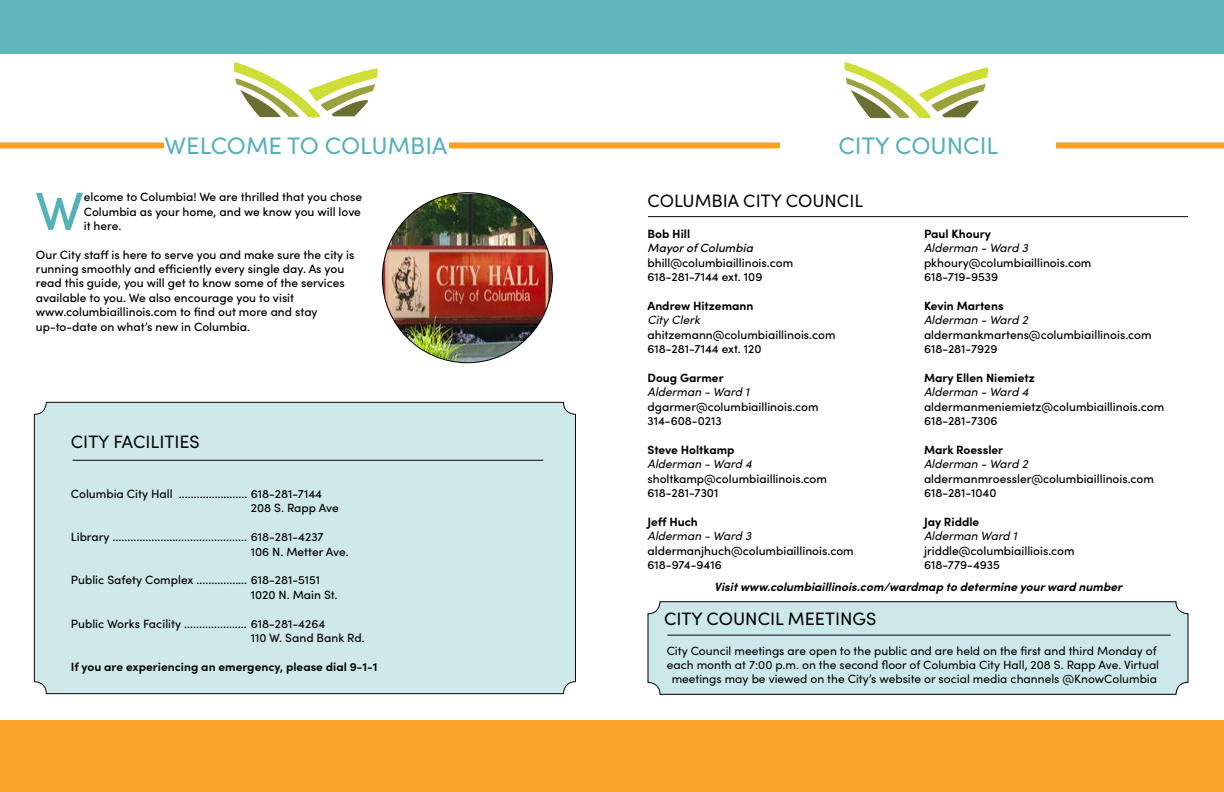
<style>
.page{position:relative;width:1224px;height:792px;background:#fff}
.page>*{position:absolute;margin:0;border:0;box-sizing:border-box;transform-origin:0 0}
.t1{font:500 53.8px "Sofia Pro";color:#56b1b9}
.t2{font:24px "Sofia Pro";color:#56b1b9}
.t3{font:18px "Sofia Pro";color:#000}
.t4{font:500 12px/14.4px "Sofia Pro";color:#000}
.t5{font:12px/14.4px "Sofia Pro";color:#000;text-align:center}
.t6{font:700 12px "Sofia Pro";color:#000}
.t7{font:italic 12px "Sofia Pro";color:#000}
.t8{font:italic 700 12px "Sofia Pro";color:#000}
.t9{font:italic 500 12px "Sofia Pro";color:#000}
</style>
<div class="page">
<svg style="left:233px;top:62px;width:145px;height:56px"></svg>
<svg style="left:844px;top:62px;width:145px;height:56px"></svg>
<div style="left:0;top:0;width:1224px;height:54px;background:#60b5bd"></div>
<div style="left:0;top:720px;width:1224px;height:72px;background:#f9a32a"></div>
<div style="left:34px;top:402px;width:541px;height:292px;background:#cce8ea;border-radius:12px"></div>
<div style="left:34px;top:402px;width:542px;height:292px;border:1px solid #000;border-radius:12px"></div>
<img style="left:382px;top:194px;width:170px;height:169px">
<hr style="left:648px;top:216px;width:540px;height:1px;background:#000">
<div style="left:648px;top:602px;width:540px;height:92px;background:#cce8ea;border-radius:12px"></div>
<div style="left:648px;top:601px;width:540px;height:94px;border:1px solid #000;border-radius:12px"></div>
<hr style="left:667px;top:635px;width:504px;height:1px;background:#000">
<hr style="left:73px;top:460px;width:470px;height:1px;background:#000">
<div style="left:0;top:142px;width:1224px;height:6px;background:#f9a023"></div>
<div style="left:165px;top:125px;width:284px;height:41px;background:#fff"></div>
<div style="left:780px;top:125px;width:276px;height:41px;background:#fff"></div>
<h2 class="t2" style="left:165px;top:128px;width:284px">WELCOME TO COLUMBIA</h2>
<h2 class="t2" style="left:838px;top:128px;width:161px">CITY COUNCIL</h2>
<h1 class="t1" style="left:35px;top:171px;width:50px">W</h1>
<p class="t4" style="left:84px;top:189px;width:280px;text-align:justify">elcome to Columbia! We are thrilled that you chose Columbia as your home, and we know you will love it here.</p>
<p class="t4" style="left:36px;top:247px;width:320px">Our City staff is here to serve you and make sure the city is running smoothly and efficiently every single day. As you read this guide, you will get to know some of the services available to you. We also encourage you to visit www.columbiaillinois.com to find out more and stay up-to-date on what’s new in Columbia.</p>
<h3 class="t3" style="left:71px;top:428px;width:130px">CITY FACILITIES</h3>
<p class="t4" style="left:251px;top:486px;width:90px;text-indent:-180px">Columbia City Hall ....................... 618-281-7144<br>208 S. Rapp Ave</p>
<p class="t4" style="left:251px;top:529px;width:99px;text-indent:-180px">Library ............................................. 618-281-4237<br>106 N. Metter Ave.</p>
<p class="t4" style="left:251px;top:572px;width:88px;text-indent:-180px">Public Safety Complex ................. 618-281-5151<br>1020 N. Main St.</p>
<p class="t4" style="left:251px;top:615px;width:115px;text-indent:-180px">Public Works Facility ..................... 618-281-4264<br>110 W. Sand Bank Rd.</p>
<p class="t6" style="left:71px;top:657px;width:308px">If you are experiencing an emergency, please dial 9-1-1</p>
<h3 class="t3" style="left:648px;top:188px;width:217px">COLUMBIA CITY COUNCIL</h3>
<p class="t6" style="left:648px;top:224px;width:44px">Bob Hill</p>
<p class="t9" style="left:648px;top:239px;width:107px">Mayor of Columbia</p>
<p class="t4" style="left:648px;top:255px;width:147px">bhill@columbiaillinois.com<br>618-281-7144 ext. 109</p>
<p class="t6" style="left:648px;top:296px;width:107px">Andrew Hitzemann</p>
<p class="t7" style="left:648px;top:311px;width:54px">City Clerk</p>
<p class="t4" style="left:648px;top:327px;width:190px">ahitzemann@columbiaillinois.com<br>618-281-7144 ext. 120</p>
<p class="t6" style="left:648px;top:368px;width:78px">Doug Garmer</p>
<p class="t7" style="left:648px;top:383px;width:103px">Alderman - Ward 1</p>
<p class="t4" style="left:648px;top:399px;width:173px">dgarmer@columbiaillinois.com<br>314-608-0213</p>
<p class="t6" style="left:648px;top:440px;width:89px">Steve Holtkamp</p>
<p class="t7" style="left:648px;top:455px;width:106px">Alderman - Ward 4</p>
<p class="t4" style="left:648px;top:471px;width:181px">sholtkamp@columbiaillinois.com<br>618-281-7301</p>
<p class="t6" style="left:648px;top:512px;width:52px">Jeff Huch</p>
<p class="t7" style="left:648px;top:527px;width:105px">Alderman - Ward 3</p>
<p class="t4" style="left:648px;top:543px;width:208px">aldermanjhuch@columbiaillinois.com<br>618-974-9416</p>
<p class="t6" style="left:924px;top:224px;width:68px">Paul Khoury</p>
<p class="t7" style="left:924px;top:239px;width:105px">Alderman - Ward 3</p>
<p class="t4" style="left:924px;top:255px;width:169px">pkhoury@columbiaillinois.com<br>618-719-9539</p>
<p class="t6" style="left:924px;top:296px;width:81px">Kevin Martens</p>
<p class="t7" style="left:924px;top:311px;width:105px">Alderman - Ward 2</p>
<p class="t4" style="left:924px;top:327px;width:229px">aldermankmartens@columbiaillinois.com<br>618-281-7929</p>
<p class="t6" style="left:924px;top:368px;width:112px">Mary Ellen Niemietz</p>
<p class="t7" style="left:924px;top:383px;width:106px">Alderman - Ward 4</p>
<p class="t4" style="left:924px;top:399px;width:242px">aldermanmeniemietz@columbiaillinois.com<br>618-281-7306</p>
<p class="t6" style="left:924px;top:440px;width:81px">Mark Roessler</p>
<p class="t7" style="left:924px;top:455px;width:105px">Alderman - Ward 2</p>
<p class="t4" style="left:924px;top:471px;width:232px">aldermanmroessler@columbiaillinois.com<br>618-281-1040</p>
<p class="t6" style="left:924px;top:512px;width:57px">Jay Riddle</p>
<p class="t7" style="left:924px;top:527px;width:95px">Alderman Ward 1</p>
<p class="t4" style="left:924px;top:543px;width:152px">jriddle@columbiailliois.com<br>618-779-4935</p>
<p class="t8" style="left:714px;top:577px;width:409px">Visit www.columbiaillinois.com/wardmap to determine your ward number</p>
<h3 class="t3" style="left:664px;top:605px;width:214px">CITY COUNCIL MEETINGS</h3>
<p class="t5" style="left:667px;top:643px;width:494px">City Council meetings are open to the public and are held on the first and third Monday of each month at 7:00 p.m. on the second floor of Columbia City Hall, 208 S. Rapp Ave. Virtual meetings may be viewed on the City’s website or social media channels @KnowColumbia</p>
</div>
